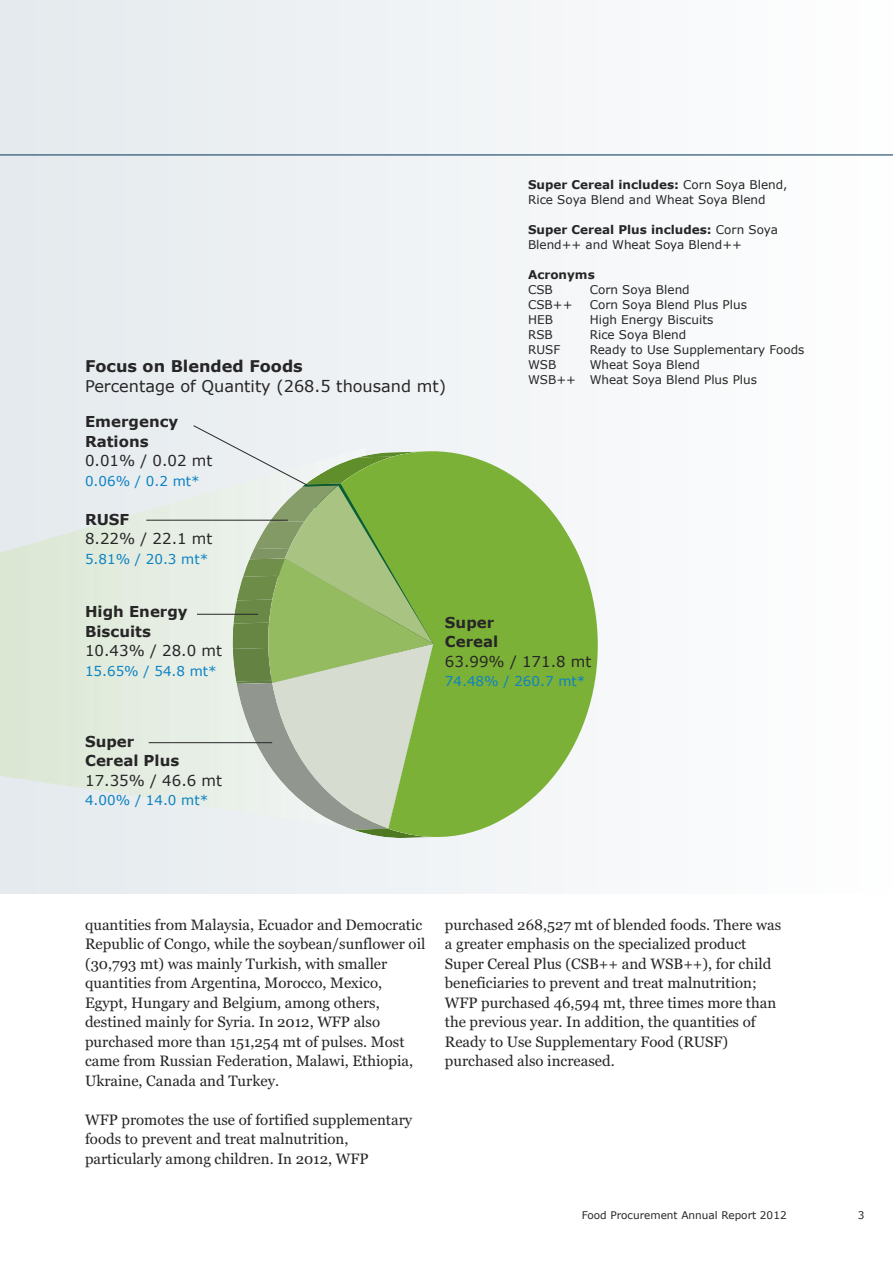
<style>
.page{position:relative;width:893px;height:1263px;background:#fff}
.page>*{position:absolute;margin:0;border:0;box-sizing:border-box;transform-origin:0 0}
.t1{font:16.05px "Verdana";color:#272627}
.t2{font:700 16.05px "Verdana";color:#272627}
.t3{font:15px/19.5px "Georgia";color:#272627}
.t4{font:700 15px/19.5px "Verdana";color:#272627}
.t5{font:15px "Verdana";color:#272627}
.t6{font:13.5px "Verdana";color:#0c82c2}
.t7{font:12px/15px "Verdana";color:#272627}
.t8{font:700 12px "Verdana";color:#272627}
.t9{font:10.5px "Verdana";color:#272627}
.s1{font-weight:700}
</style>
<div class="page">
<div style="left:0;top:0;width:893px;height:893px;background:linear-gradient(to right,#e3e9ed,#fefefe)"></div>
<img style="left:0;top:447px;width:193px;height:382px">
<svg style="left:341px;top:446px;width:265px;height:399px;fill:#7cb137"></svg>
<hr style="left:146px;top:520px;width:142px;height:1px;background:#272627">
<hr style="left:149px;top:742px;width:123px;height:1px;background:#272627">
<hr style="left:0;top:155px;width:893px;height:1px;background:#003458">
<svg style="left:193px;top:425px;width:247px;height:413px;background:#b7cba0"></svg>
<p class="t2" style="left:85px;top:356px;width:219px">Focus on Blended Foods</p>
<p class="t1" style="left:85px;top:376px;width:363px">Percentage of Quantity (268.5 thousand mt)</p>
<p class="t4" style="left:85px;top:411px;width:95px">Emergency<br>Rations</p>
<p class="t5" style="left:85px;top:451px;width:129px">0.01% / 0.02 mt</p>
<p class="t6" style="left:85px;top:472px;width:116px">0.06% / 0.2 mt*</p>
<p class="t7" style="left:528px;top:177px;width:261px"><span class="s1">Super Cereal includes:</span> Corn Soya Blend,<br>Rice Soya Blend and Wheat Soya Blend</p>
<p class="t7" style="left:528px;top:222px;width:251px"><span class="s1">Super Cereal Plus includes:</span> Corn Soya<br>Blend++ and Wheat Soya Blend++</p>
<p class="t8" style="left:528px;top:267px;width:68px">Acronyms</p>
<p class="t7" style="left:528px;top:282px;width:26px">CSB</p>
<p class="t7" style="left:590px;top:282px;width:102px">Corn Soya Blend</p>
<p class="t7" style="left:528px;top:297px;width:46px">CSB++</p>
<p class="t7" style="left:590px;top:297px;width:159px">Corn Soya Blend Plus Plus</p>
<p class="t7" style="left:528px;top:312px;width:26px">HEB</p>
<p class="t7" style="left:590px;top:312px;width:125px">High Energy Biscuits</p>
<p class="t7" style="left:528px;top:327px;width:26px">RSB</p>
<p class="t7" style="left:590px;top:327px;width:98px">Rice Soya Blend</p>
<p class="t7" style="left:528px;top:342px;width:34px">RUSF</p>
<p class="t7" style="left:590px;top:342px;width:216px">Ready to Use Supplementary Foods</p>
<p class="t7" style="left:528px;top:357px;width:30px">WSB</p>
<p class="t7" style="left:528px;top:357px;width:231px;text-align:center">Wheat Soya Blend<br>WSB++ Wheat Soya Blend Plus Plus</p>
<p class="t4" style="left:85px;top:509px;width:46px">RUSF</p>
<p class="t5" style="left:85px;top:529px;width:129px">8.22% / 22.1 mt</p>
<p class="t6" style="left:85px;top:550px;width:125px">5.81% / 20.3 mt*</p>
<p class="t4" style="left:85px;top:601px;width:104px">High Energy<br>Biscuits</p>
<p class="t5" style="left:85px;top:641px;width:138px">10.43% / 28.0 mt</p>
<p class="t6" style="left:85px;top:662px;width:133px">15.65% / 54.8 mt*</p>
<p class="t4" style="left:85px;top:731px;width:96px">Super<br>Cereal Plus</p>
<p class="t5" style="left:85px;top:770px;width:138px">17.35% / 46.6 mt</p>
<p class="t6" style="left:85px;top:791px;width:125px">4.00% / 14.0 mt*</p>
<p class="t4" style="left:445px;top:612px;width:55px">Super<br>Cereal</p>
<p class="t5" style="left:445px;top:652px;width:148px">63.99% / 171.8 mt</p>
<p class="t6" style="left:445px;top:673px;width:142px">74.48% / 260.7 mt*</p>
<p class="t3" style="left:85px;top:915px;width:342px">quantities from Malaysia, Ecuador and Democratic Republic of Congo, while the soybean/sunflower oil (30,793 mt) was mainly Turkish, with smaller quantities from Argentina, Morocco, Mexico, Egypt, Hungary and Belgium, among others, destined mainly for Syria. In 2012, WFP also purchased more than 151,254 mt of pulses. Most came from Russian Federation, Malawi, Ethiopia, Ukraine, Canada and Turkey.</p>
<p class="t3" style="left:85px;top:1110px;width:329px">WFP promotes the use of fortified supplementary foods to prevent and treat malnutrition, particularly among children. In 2012, WFP</p>
<p class="t3" style="left:445px;top:915px;width:338px">purchased 268,527 mt of blended foods. There was a greater emphasis on the specialized product Super Cereal Plus (CSB++ and WSB++), for child beneficiaries to prevent and treat malnutrition; WFP purchased 46,594 mt, three times more than the previous year. In addition, the quantities of Ready to Use Supplementary Food (RUSF) purchased also increased.</p>
<p class="t9" style="left:582px;top:1208px;width:206px">Food Procurement Annual Report 2012</p>
<p class="t9" style="left:858px;top:1208px;width:8px">3</p>
</div>
